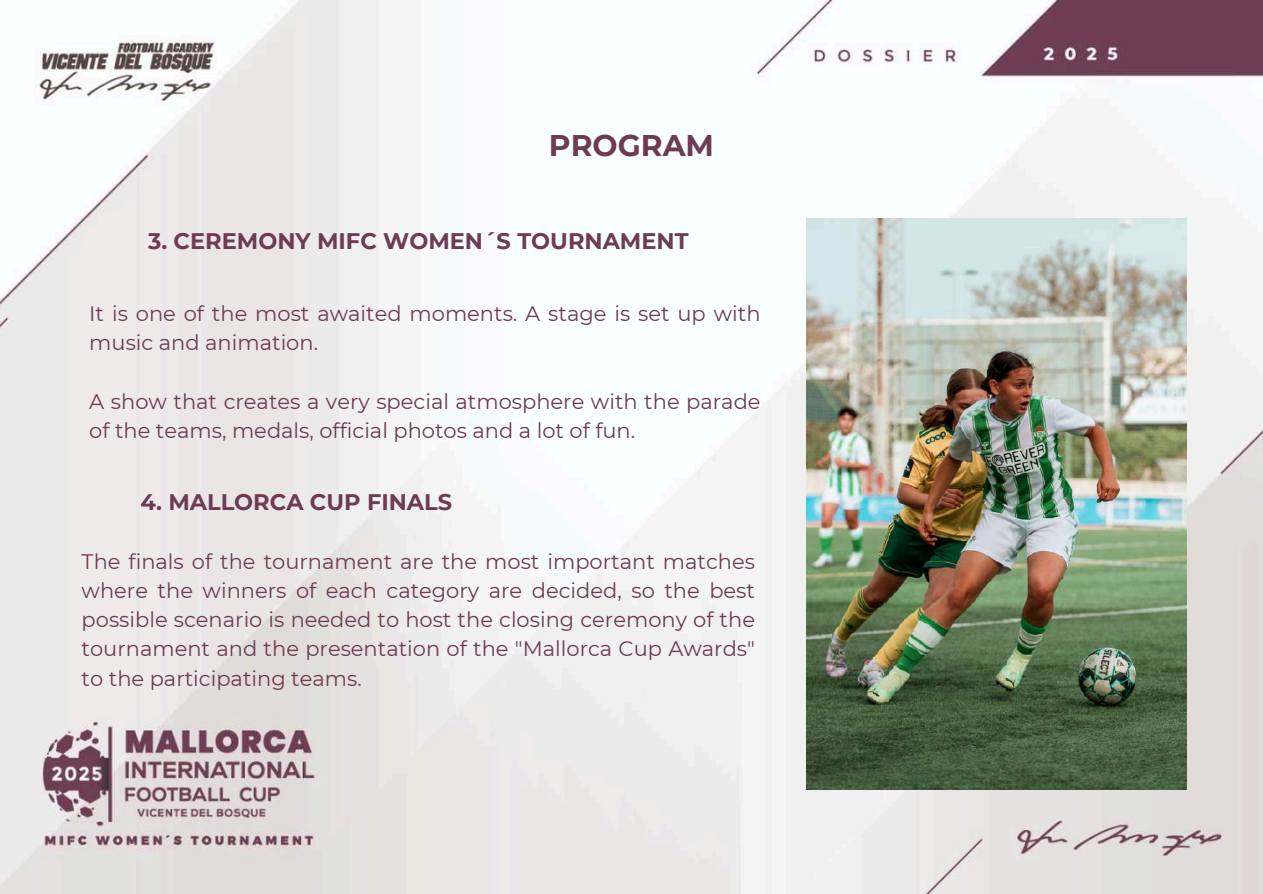
<style>
.page{position:relative;width:1263px;height:894px;background:#fff}
.page>*{position:absolute;margin:0;border:0;box-sizing:border-box;transform-origin:0 0}
.t1{font:700 29.85px "Montserrat";color:#6d3b54}
.t2{font:700 22.5px "Montserrat";color:#6d3b54}
.t3{font:21px/29.2px "Montserrat";color:#6d3b54}
</style>
<div class="page">
<img style="left:0;top:0;width:1263px;height:893px">
<img style="left:806px;top:218px;width:381px;height:570px">
<h1 class="t1" style="left:549px;top:127px;width:167px">PROGRAM</h1>
<p class="t2" style="left:148px;top:227px;width:542px">3. CEREMONY MIFC WOMEN´S TOURNAMENT</p>
<p class="t3" style="left:89px;top:299px;width:673px">It is one of the most awaited moments. A stage is set up with music and animation.</p>
<p class="t3" style="left:89px;top:386px;width:673px">A show that creates a very special atmosphere with the parade of the teams, medals, official photos and a lot of fun.</p>
<p class="t2" style="left:141px;top:488px;width:313px">4. MALLORCA CUP FINALS</p>
<p class="t3" style="left:82px;top:546px;width:675px;text-align:justify">The finals of the tournament are the most important matches where the winners of each category are decided, so the best possible scenario is needed to host the closing ceremony of the tournament and the presentation of the "Mallorca Cup Awards" to the participating teams.</p>
</div>
